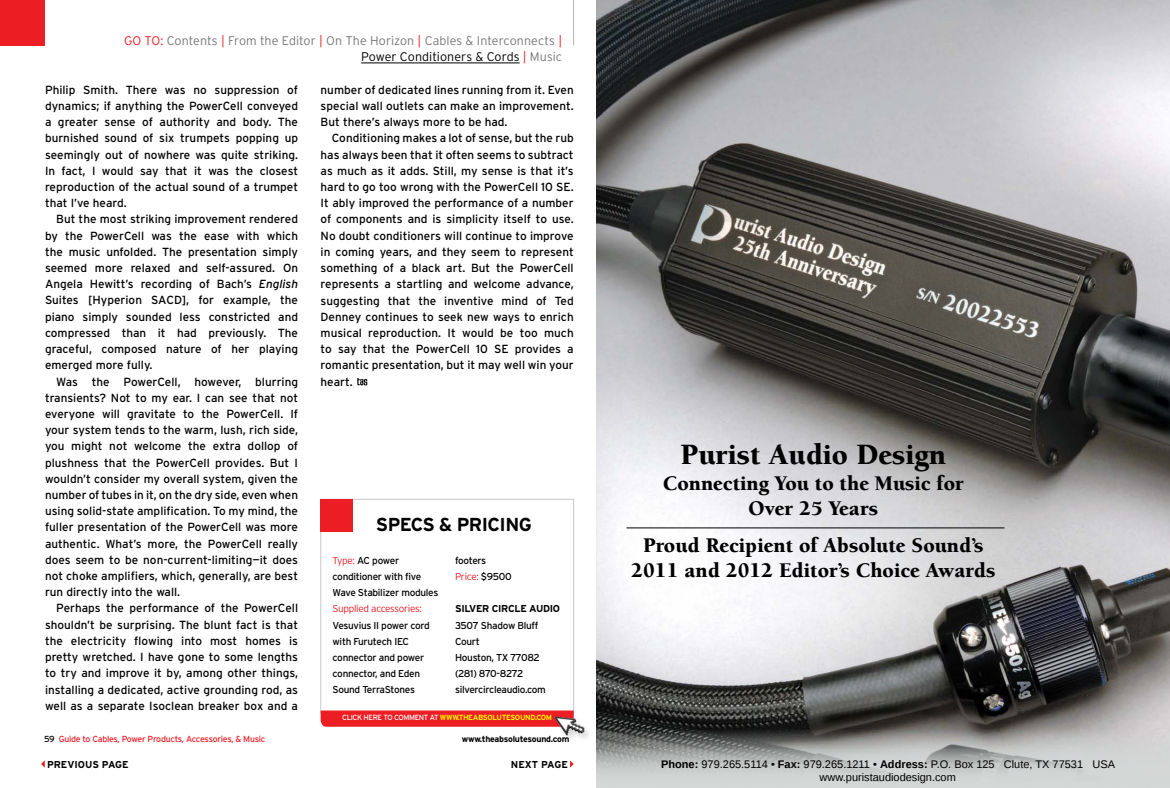
<style>
.page{position:relative;width:1170px;height:788px;background:#fff}
.page>*{position:absolute;margin:0;border:0;box-sizing:border-box;transform-origin:0 0}
.t1{font:900 30px "Berkeley LT";color:#000}
.t2{font:900 21.25px/25.5px "Berkeley LT";color:#000;text-align:center}
.t3{font:700 18.75px "Interstate";letter-spacing:-.03em;color:#000}
.t4{font:300 12.5px/16.2px "Interstate";letter-spacing:.005em;color:#77787b;text-align:right}
.t5{font:11.75px/16.2px "Interstate";color:#000;text-align:justify}
.t6{font:11px/13.2px "Liberation Sans";color:#000;text-align:center}
.t7{font:10px/16.2px "Interstate";letter-spacing:-.03em;color:#000}
.t8{font:700 10px "Interstate";letter-spacing:-.015em;color:#000}
.t9{font:300 10px "Interstate";letter-spacing:-.03em;color:#ed1d24}
.t10{font:8.75px "Interstate";letter-spacing:-.03em;color:#ed1d24}
.t11{font:700 8.75px "Interstate";letter-spacing:-.03em;color:#000}
.t12{font:7.5px "Interstate";letter-spacing:-.05em;color:#fff}
.t13{font:700 7.5px "Interstate";color:#fff200}
.s1{color:#ed1d24}
.s2{color:#000}
.s3{font-style:italic}
.s4{font-weight:300;color:#ed1d24}
.s5{font-weight:700;color:#fff200}
.s6{font-weight:700}
</style>
<div class="page">
<hr style="left:573px;top:0;width:1px;height:45px;background:#b1b4b6">
<hr style="left:361px;top:63px;width:159px;height:1px;background:#000">
<div style="left:0;top:0;width:45px;height:45px;background:#ed1d24"></div>
<svg style="left:357px;top:378px;width:10px;height:7px"></svg>
<div style="left:321px;top:499px;width:253px;height:213px;border:1px solid #c7c8ca"></div>
<div style="left:321px;top:710px;width:253px;height:16px;background:#ed1d24"></div>
<div style="left:555px;top:716px;width:38px;height:28px;background:#000;opacity:.15"></div>
<img style="left:554px;top:715px;width:32px;height:21px">
<div style="left:321px;top:499px;width:32px;height:32px;background:#ed1d24"></div>
<svg style="left:570px;top:760px;width:4px;height:7px"></svg>
<svg style="left:41px;top:760px;width:4px;height:7px"></svg>
<img style="left:596px;top:0;width:574px;height:699px">
<hr style="left:626px;top:527px;width:378px;height:1px;background:#000">
<img style="left:596px;top:699px;width:574px;height:89px">
<p class="t4" style="left:124px;top:32px;width:440px"><span class="s1">go to:</span> Contents <span class="s1">|</span> From the Editor <span class="s1">|</span> On The Horizon <span class="s1">|</span> Cables &amp; Interconnects <span class="s1">|<br></span><span class="s2">Power Conditioners &amp; Cords</span> <span class="s1">|</span> Music</p>
<p class="t5" style="left:45px;top:81px;width:255px">Philip Smith. There was no suppression of dynamics; if anything the PowerCell conveyed a greater sense of authority and body. The burnished sound of six trumpets popping up seemingly out of nowhere was quite striking.<br>In fact, I would say that it was the closest reproduction of the actual sound of a trumpet that I’ve heard.</p>
<p class="t5" style="left:45px;top:211px;width:255px;text-indent:11px">But the most striking improvement rendered by the PowerCell was the ease with which the music unfolded. The presentation simply seemed more relaxed and self-assured. On Angela Hewitt’s recording of Bach’s <span class="s3">English </span>Suites [Hyperion SACD], for example, the piano simply sounded less constricted and compressed than it had previously. The graceful, composed nature of her playing emerged more fully.</p>
<p class="t5" style="left:45px;top:373px;width:255px;text-indent:11px">Was the PowerCell, however, blurring transients? Not to my ear. I can see that not everyone will gravitate to the PowerCell. If your system tends to the warm, lush, rich side, you might not welcome the extra dollop of plushness that the PowerCell provides. But I wouldn’t consider my overall system, given the number of tubes in it, on the dry side, even when using solid-state amplification. To my mind, the fuller presentation of the PowerCell was more authentic. What’s more, the PowerCell really does seem to be non-current-limiting—it does not choke amplifiers, which, generally, are best run directly into the wall.</p>
<p class="t5" style="left:45px;top:600px;width:255px;text-indent:11px">Perhaps the performance of the PowerCell shouldn’t be surprising. The blunt fact is that the electricity flowing into most homes is pretty wretched. I have gone to some lengths to try and improve it by, among other things, installing a dedicated, active grounding rod, as well as a separate Isoclean breaker box and a</p>
<p class="t5" style="left:321px;top:81px;width:255px">number of dedicated lines running from it. Even special wall outlets can make an improvement.<br>But there’s always more to be had.</p>
<p class="t5" style="left:321px;top:130px;width:255px;text-indent:11px">Conditioning makes a lot of sense, but the rub has always been that it often seems to subtract as much as it adds. Still, my sense is that it’s hard to go too wrong with the PowerCell 10 SE.<br>It ably improved the performance of a number of components and is simplicity itself to use.<br>No doubt conditioners will continue to improve in coming years, and they seem to represent something of a black art. But the PowerCell represents a startling and welcome advance, suggesting that the inventive mind of Ted Denney continues to seek new ways to enrich musical reproduction. It would be too much to say that the PowerCell 10 SE provides a romantic presentation, but it may well win your heart.</p>
<h3 class="t3" style="left:376px;top:514px;width:155px">SPECS &amp; PRICING</h3>
<p class="t7" style="left:455px;top:552px;width:58px">footers<br><span class="s4">Price:</span> $9500</p>
<p class="t8" style="left:455px;top:603px;width:50px">SILVER CIRCLE</p>
<p class="t8" style="left:529px;top:603px;width:27px">AUDIO</p>
<p class="t7" style="left:455px;top:616px;width:92px">3507 Shadow Bluff<br>Court<br>Houston, TX 77082 (281) 870-8272 silvercircleaudio.com</p>
<p class="t12" style="left:342px;top:713px;width:105px">CLICK HERE TO COMMENT at <span class="s5">WWW</span></p>
<p class="t13" style="left:458px;top:713px;width:7px">.THE</p>
<p class="t13" style="left:473px;top:713px;width:11px">ABSOLUTESOUN</p>
<p class="t13" style="left:530px;top:713px;width:12px">D.COM</p>
<p class="t7" style="left:333px;top:552px;width:107px"><span class="s4">Type:</span> AC power conditioner with five<br>Wave Stabilizer modules</p>
<p class="t9" style="left:333px;top:603px;width:91px">Supplied accessories:</p>
<p class="t7" style="left:333px;top:616px;width:99px">Vesuvius II power cord with Furutech IEC connector and power connector, and Eden<br>Sound TerraStones</p>
<p class="t10" style="left:44px;top:734px;width:223px"><span class="s2">59</span> Guide to Cables, Power Products, Accessories, &amp; Music</p>
<p class="t11" style="left:462px;top:734px;width:109px">WWW.THEABSOLUTESOUND.COM</p>
<p class="t8" style="left:47px;top:758px;width:35px">PREVIOUS</p>
<p class="t8" style="left:102px;top:758px;width:27px">PAGE</p>
<p class="t8" style="left:511px;top:758px;width:57px">NEXT PAGE</p>
<h1 class="t1" style="left:681px;top:438px;width:267px">Purist Audio Design</h1>
<h2 class="t2" style="left:663px;top:470px;width:302px">Connecting You to the Music for<br>Over 25 Years</h2>
<h2 class="t2" style="left:631px;top:532px;width:366px">Proud Recipient of Absolute Sound’s<br>2011 and 2012 Editor’s Choice Awards</h2>
<p class="t6" style="left:661px;top:757px;width:455px"><span class="s6">Phone:</span> 979.265.5114 • <span class="s6">Fax:</span> 979.265.1211 • <span class="s6">Address:</span> P.O. Box 125 Clute, TX 77531 USA www.puristaudiodesign.com</p>
</div>
